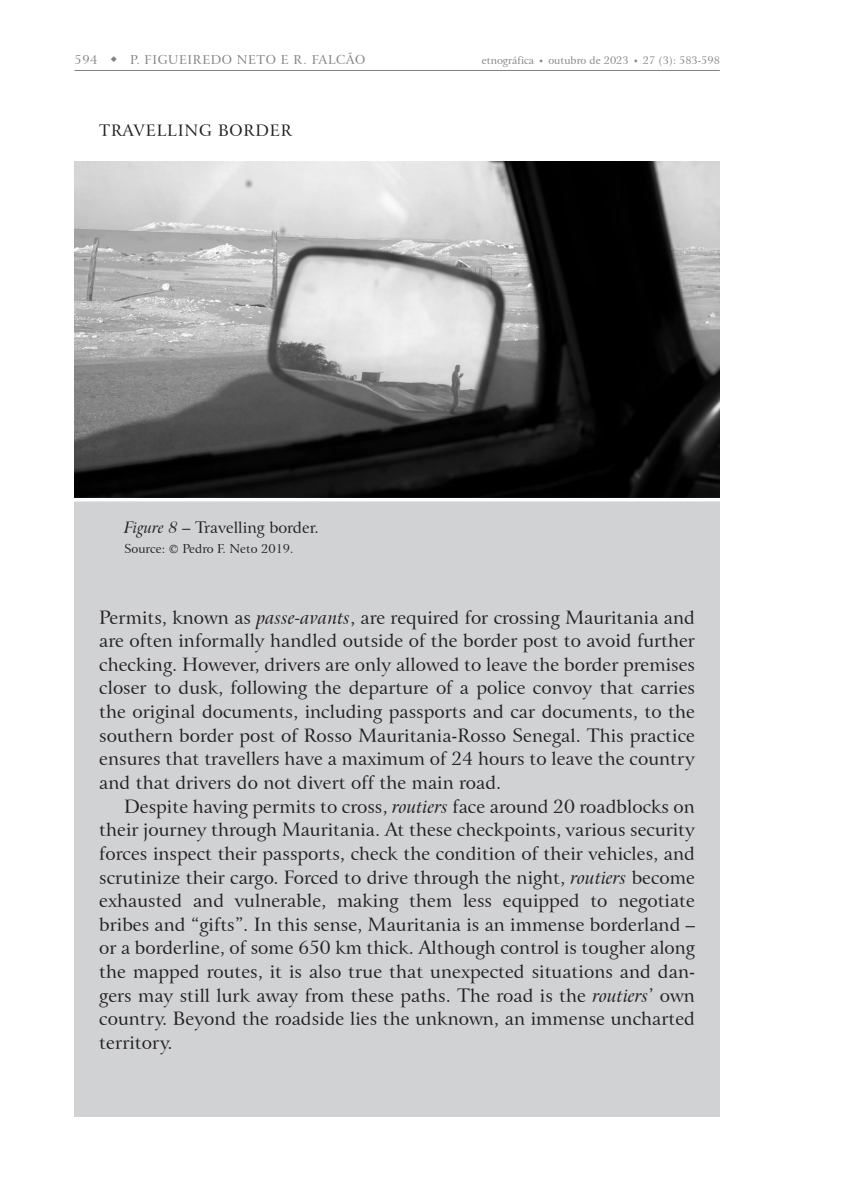
<style>
.page{position:relative;width:844px;height:1191px;background:#fff}
.page>*{position:absolute;margin:0;border:0;box-sizing:border-box;transform-origin:0 0}
.Texto_01{font:18.38px/23.6px "Arrus BT";color:#231f20;text-align:justify}
.Legendas_1_linha{font:15.75px "Arrus BT";color:#231f20}
.Subcapitulo{font:15.75px "Arrus BT";letter-spacing:.05em;color:#231f20}
.t1{font:12.25px "Arrus BT";letter-spacing:.05em;color:#808285}
.Legendas_1_linha-2{font:12.25px "Arrus BT";color:#231f20}
.t2{font:10.5px "Arrus BT";color:#808285}
.s1{font-style:italic}
</style>
<div class="page">
<hr style="left:74px;top:70px;width:645px;height:1px;background:#808285">
<div style="left:74px;top:223px;width:645px;height:893px;background:#d1d2d4"></div>
<img style="left:74px;top:161px;width:645px;height:337px">
<hr style="left:50px;top:498px;width:694px;height:3px;background:#fff">
<p class="t1" style="left:74px;top:52px;width:292px">594 ◆ P. FIGUEIREDO NETO E R. FALCÃO</p>
<p class="t2" style="left:481px;top:54px;width:54px">etnográfica</p>
<p class="t2" style="left:539px;top:54px;width:91px">◆ outubro de 2023</p>
<p class="t2" style="left:633px;top:54px;width:87px">◆ 27 (3): 583-598</p>
<p class="Subcapitulo" style="left:99px;top:121px;width:194px">TRAVELLING BORDER</p>
<p class="Legendas_1_linha" style="left:124px;top:518px;width:196px"><span class="s1">Figure 8</span> – Travelling border.</p>
<p class="Legendas_1_linha-2" style="left:124px;top:541px;width:171px">Source: © Pedro F. Neto 2019.</p>
<p class="Texto_01" style="left:99px;top:605px;width:597px">Permits, known as <span class="s1">passe-avants</span>, are required for crossing Mauritania and are often informally handled outside of the border post to avoid further checking. However, drivers are only allowed to leave the border premises closer to dusk, following the departure of a police convoy that carries the original documents, including passports and car documents, to the southern border post of Rosso Mauritania-Rosso Senegal. This practice ensures that travellers have a maximum of 24 hours to leave the country and that drivers do not divert off the main road.</p>
<p class="Texto_01" style="left:99px;top:794px;width:597px;text-indent:25px">Despite having permits to cross, <span class="s1">routiers</span> face around 20 roadblocks on their journey through Mauritania. At these checkpoints, various security forces inspect their passports, check the condition of their vehicles, and scrutinize their cargo. Forced to drive through the night, <span class="s1">routiers</span> become exhausted and vulnerable, making them less equipped to negotiate bribes and “gifts”. In this sense, Mauritania is an immense borderland – or a borderline, of some 650 km thick. Although control is tougher along the mapped routes, it is also true that unexpected situations and dan&shy;gers may still lurk away from these paths. The road is the <span class="s1">routiers</span>’ own country. Beyond the roadside lies the unknown, an immense uncharted territory.</p>
</div>
